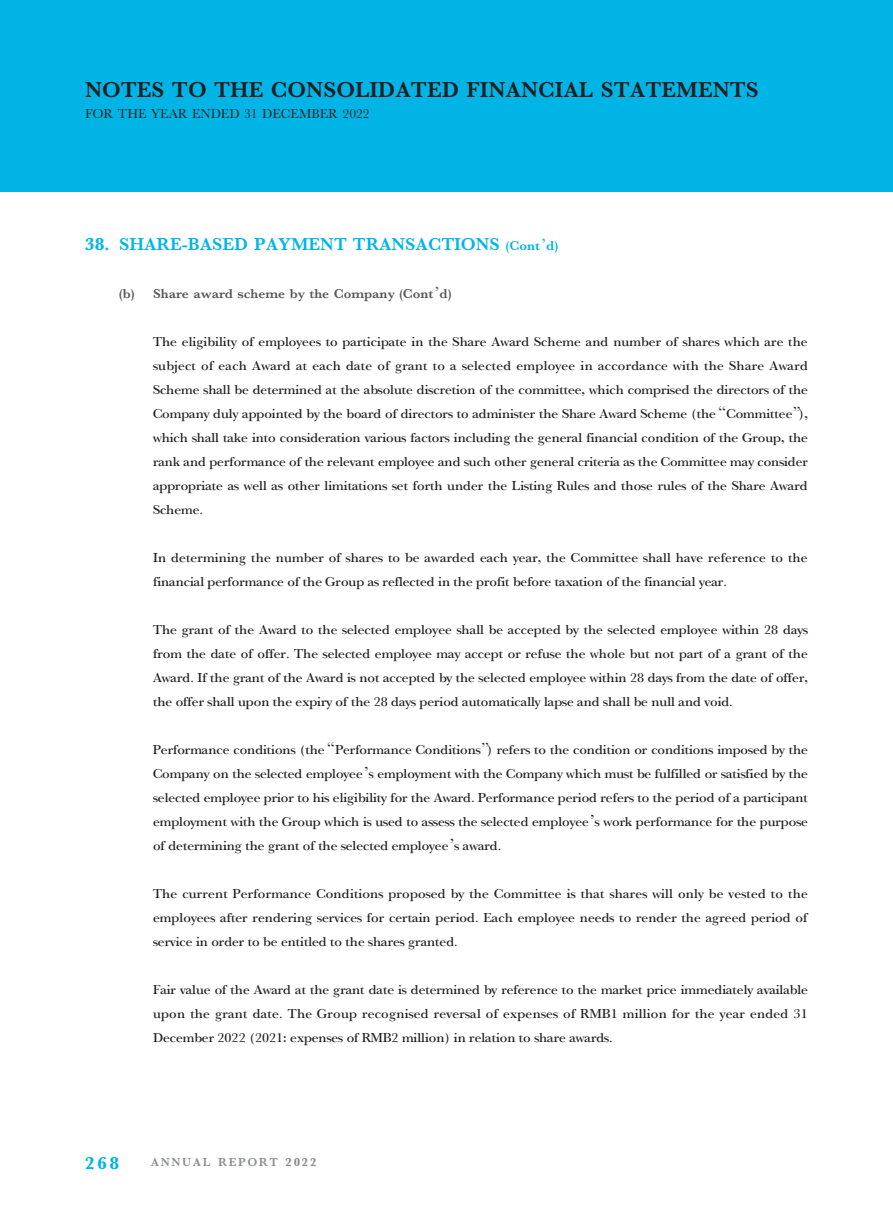
<style>
.page{position:relative;width:893px;height:1212px;background:#fff}
.page>*{position:absolute;margin:0;border:0;box-sizing:border-box;transform-origin:0 0}
.t1{font:700 22.5px "M Sung HK";color:#231f20}
.t2{font:700 18px "M Sung HK";color:#00b5e6}
.t3{font:500 13.5px/24px "M Sung HK";color:#231f20;text-align:justify}
.t4{font:700 13.5px "M Sung HK";color:#57585a}
.t5{font:300 13.5px "M Sung HK";color:#231f20}
.t6{font:700 12px "M Sung HK";letter-spacing:.135em;color:#8a8c8f}
.s1{font-size:13.5px}
</style>
<div class="page">
<div style="left:0;top:0;width:893px;height:191px;background:#00b5e6"></div>
<h1 class="t1" style="left:85px;top:77px;width:675px">NOTES TO THE CONSOLIDATED FINANCIAL STATEMENTS</h1>
<p class="t5" style="left:85px;top:103px;width:286px">FOR THE YEAR ENDED 31 DECEMBER 2022</p>
<h2 class="t2" style="left:85px;top:234px;width:474px">38. SHARE-BASED PAYMENT TRANSACTIONS <span class="s1">(Cont’d)</span></h2>
<p class="t4" style="left:119px;top:286px;width:334px">(b) Share award scheme by the Company (Cont’d)</p>
<p class="t3" style="left:153px;top:328px;width:656px">The eligibility of employees to participate in the Share Award Scheme and number of shares which are the subject of each Award at each date of grant to a selected employee in accordance with the Share Award Scheme shall be determined at the absolute discretion of the committee, which comprised the directors of the Company duly appointed by the board of directors to administer the Share Award Scheme (the “Committee”), which shall take into consideration various factors including the general financial condition of the Group, the rank and performance of the relevant employee and such other general criteria as the Committee may consider appropriate as well as other limitations set forth under the Listing Rules and those rules of the Share Award Scheme.</p>
<p class="t3" style="left:153px;top:544px;width:656px">In determining the number of shares to be awarded each year, the Committee shall have reference to the financial performance of the Group as reflected in the profit before taxation of the financial year.</p>
<p class="t3" style="left:153px;top:616px;width:657px">The grant of the Award to the selected employee shall be accepted by the selected employee within 28 days from the date of offer. The selected employee may accept or refuse the whole but not part of a grant of the Award. If the grant of the Award is not accepted by the selected employee within 28 days from the date of offer, the offer shall upon the expiry of the 28 days period automatically lapse and shall be null and void.</p>
<p class="t3" style="left:153px;top:736px;width:656px">Performance conditions (the “Performance Conditions”) refers to the condition or conditions imposed by the Company on the selected employee’s employment with the Company which must be fulfilled or satisfied by the selected employee prior to his eligibility for the Award. Performance period refers to the period of a participant employment with the Group which is used to assess the selected employee’s work performance for the purpose of determining the grant of the selected employee’s award.</p>
<p class="t3" style="left:153px;top:880px;width:656px">The current Performance Conditions proposed by the Committee is that shares will only be vested to the employees after rendering services for certain period. Each employee needs to render the agreed period of service in order to be entitled to the shares granted.</p>
<p class="t3" style="left:153px;top:976px;width:656px">Fair value of the Award at the grant date is determined by reference to the market price immediately available upon the grant date. The Group recognised reversal of expenses of RMB1 million for the year ended 31<br>December 2022 (2021: expenses of RMB2 million) in relation to share awards.</p>
<h2 class="t2" style="left:85px;top:1153px;width:36px">268</h2>
<p class="t6" style="left:151px;top:1155px;width:167px">ANNUAL REPORT 2022</p>
</div>
